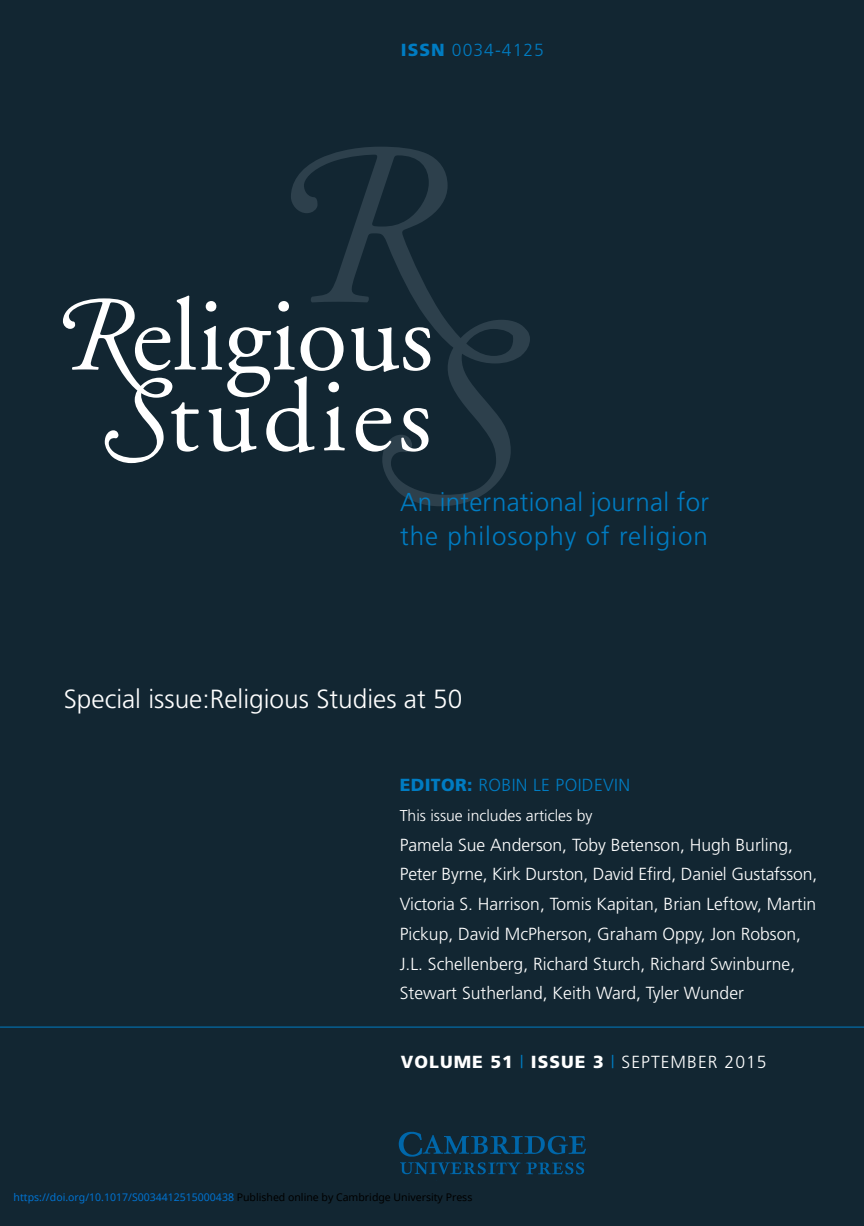
<style>
.page{position:relative;width:864px;height:1226px;background:#fff}
.page>*{position:absolute;margin:0;border:0;box-sizing:border-box;transform-origin:0 0}
.t1{font:italic 229.25px "Adobe Garamond Alt";color:#2d404c}
.t2{font:103.25px "Adobe Garamond";color:#fff}
.t3{font:300 26.25px "Frutiger";color:#fff}
.t4{font:300 25.9px/33.9px "Frutiger";letter-spacing:.025em;color:#007cc2}
.t5{font:300 17.5px/29.8px "Frutiger";color:#fff}
.t6{font:900 17.5px "Frutiger";letter-spacing:.06em;color:#fff}
.t7{font:300 17.5px "Frutiger";letter-spacing:.02em;color:#007cc2}
.t8{font:300 17.5px "Frutiger";letter-spacing:.06em;color:#007cc2}
.t9{font:300 15.75px "Frutiger";color:#fff}
.t10{font:10.5px "Noto Sans";color:#0172cf}
.s1{font-weight:900}
.s2{font-family:"Adobe Garamond Alt";font-style:italic;font-size:105px}
.s3{font-weight:300;color:#007cc2}
.s4{font-weight:300}
.s5{color:#000}
</style>
<div class="page">
<div style="left:0;top:0;width:863px;height:1225px;background:#122632"></div>
<img style="left:398px;top:1131px;width:188px;height:44px">
<hr style="left:0;top:1026px;width:863px;height:1px;background:#007cc2">
<hr style="left:0;top:977px;width:1px;height:50px;background:#007cc2">
<p class="t8" style="left:401px;top:43px;width:145px"><span class="s1">ISSN</span> 0034-4125</p>
<p class="t2" style="left:131px;top:295px;width:303px">eligious</p>
<p class="t1" style="left:376px;top:297px;width:152px">-</p>
<p class="t2" style="left:102px;top:376px;width:331px"><span class="s2">-</span>tudies</p>
<p class="t4" style="left:400px;top:486px;width:310px">An international journal for the philosophy of religion</p>
<p class="t3" style="left:64px;top:688px;width:400px">Special issue:Religious Studies at 50</p>
<p class="t7" style="left:399px;top:777px;width:232px"><span class="s1">EDITOR:</span> ROBIN LE POIDEVIN</p>
<p class="t9" style="left:399px;top:808px;width:194px">This issue includes articles by</p>
<p class="t5" style="left:399px;top:830px;width:419px">Pamela Sue Anderson, Toby Betenson, Hugh Burling, Peter Byrne, Kirk Durston, David Efird, Daniel Gustafsson, Victoria S. Harrison, Tomis Kapitan, Brian Leftow, Martin Pickup, David McPherson, Graham Oppy, Jon Robson, J.L. Schellenberg, Richard Sturch, Richard Swinburne, Stewart Sutherland, Keith Ward, Tyler Wunder</p>
<p class="t6" style="left:401px;top:1054px;width:367px">VOLUME 51 <span class="s3">|</span> ISSUE 3 <span class="s3">|</span> <span class="s4">SEPTEMBER 2015</span></p>
<p class="t10" style="left:14px;top:1189px;width:460px">https://doi.org/10.1017/S0034412515000438 <span class="s5">Published online by Cambridge University Press</span></p>
</div>
